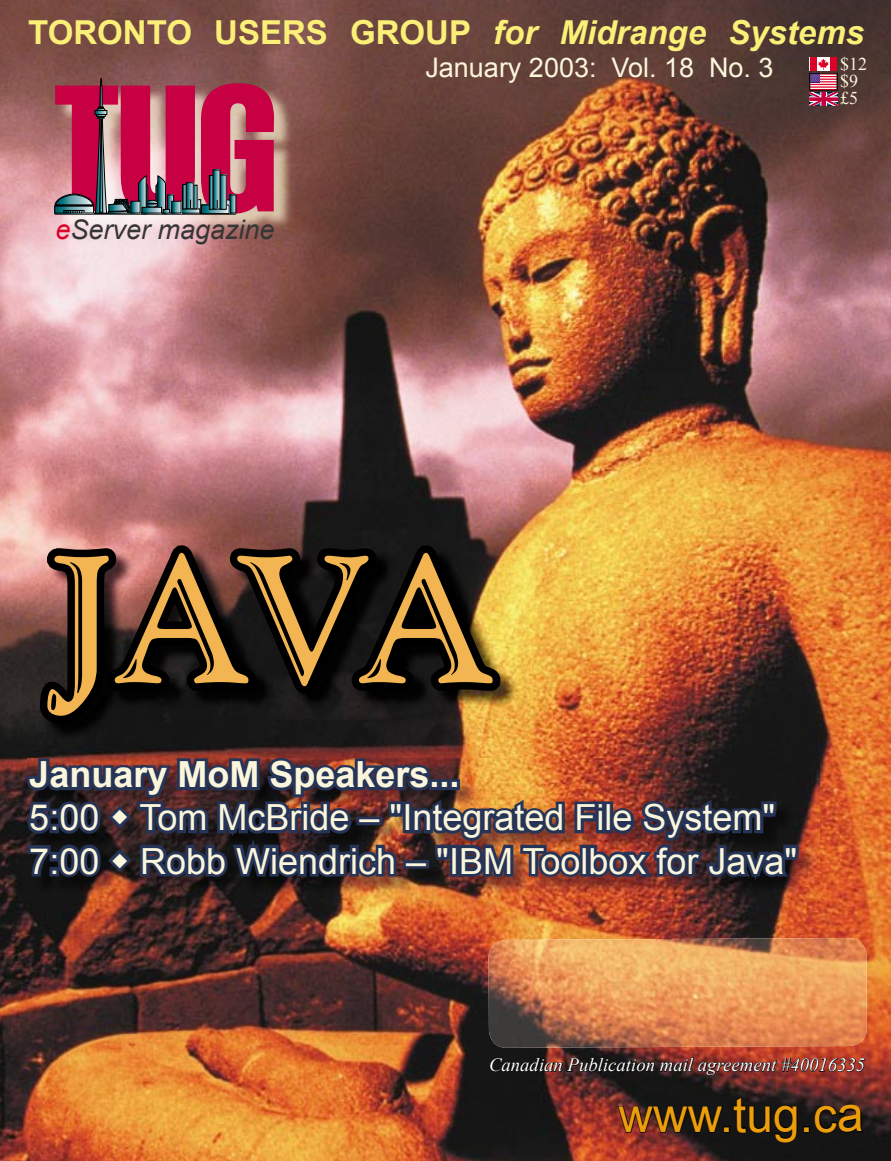
<style>
.page{position:relative;width:891px;height:1161px;background:#fff}
.page>*{position:absolute;margin:0;border:0;box-sizing:border-box;transform-origin:0 0}
.t1{font:180px "Goudy Handtooled BT";color:#f3b551}
.t2{font:48px "Arial";color:#ec9d0c}
.t3{font:36px/43.2px "Arial";color:#fbf6db}
.t4{font:700 36px "Arial";color:#fbf6db}
.t5{font:italic 700 33px "Arial";color:#faef77}
.t6{font:27px "Arial";color:#fbf6db}
.t7{font:italic 27px "Arial";color:#363636}
.t8{font:italic 18.75px "Times New Roman";color:#fff}
.t9{font:18px/17.1px "Times New Roman";color:#fbf6db}
.s1{font-style:normal}
.s2{color:#dd0027}
</style>
<div class="page">
<img style="left:0;top:0;width:891px;height:1161px">
<svg style="left:810px;top:57px;width:27px;height:1px"></svg>
<svg style="left:810px;top:58px;width:27px;height:48px"></svg>
<img style="left:488px;top:938px;width:379px;height:110px">
<svg style="left:490px;top:1057px;width:376px;height:19px;background:#471c18"></svg>
<svg style="left:617px;top:1105px;width:107px;height:34px;background:#341817"></svg>
<div style="left:723px;top:1126px;width:7px;height:6px;border:2px solid #000"></div>
<svg style="left:732px;top:1095px;width:66px;height:48px;background:#121111"></svg>
<div style="left:803px;top:1126px;width:7px;height:6px;border:2px solid #000"></div>
<svg style="left:814px;top:1104px;width:51px;height:30px;background:#191313"></svg>
<img style="left:802px;top:758px;width:17px;height:140px">
<img style="left:55px;top:82px;width:240px;height:153px">
<hr style="left:55px;top:213px;width:181px;height:2px;background:#000">
<svg style="left:55px;top:78px;width:219px;height:136px;background:#b03d60"></svg>
<img style="left:24px;top:533px;width:778px;height:370px">
<p class="t5" style="left:28px;top:11px;width:837px"><span class="s1">TORONTO USERS GROUP</span> for Midrange Systems</p>
<p class="t7" style="left:56px;top:212px;width:221px"><span class="s2">e</span>Server magazine</p>
<p class="t6" style="left:425px;top:49px;width:350px">January 2003: Vol. 18 No. 3</p>
<p class="t9" style="left:840px;top:55px;width:28px">$12 $9 £5</p>
<h1 class="t1" style="left:52px;top:509px;width:443px">JAVA</h1>
<p class="t4" style="left:29px;top:751px;width:432px">January MoM Speakers...</p>
<p class="t3" style="left:29px;top:796px;width:770px">5:00 Tom McBride – "Integrated File System"<br>7:00 Robb Wiendrich – "IBM Toolbox for Java"</p>
<p class="t8" style="left:489px;top:1052px;width:378px">Canadian Publication mail agreement #40016335</p>
<h2 class="t2" style="left:619px;top:1083px;width:247px">www.tug.ca</h2>
</div>
